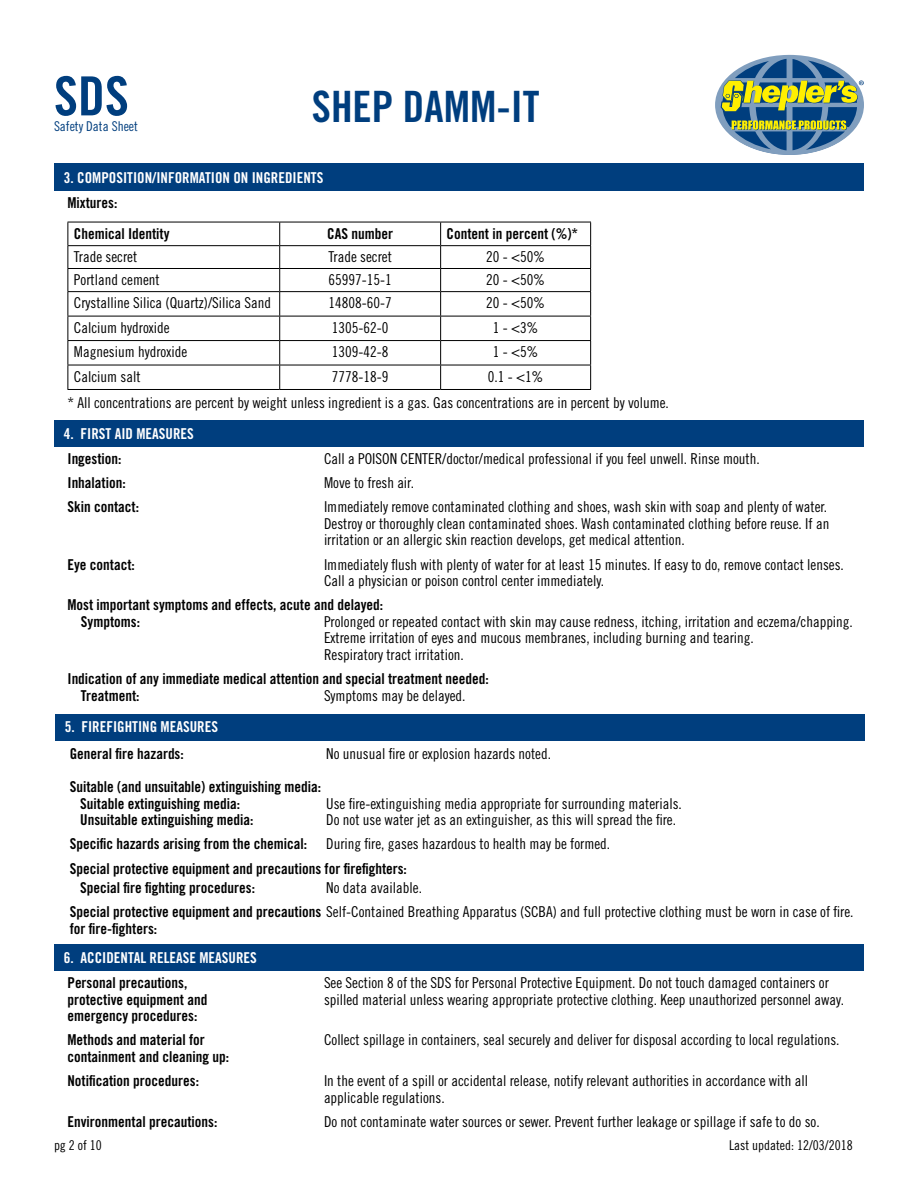
<style>
.page{position:relative;width:918px;height:1188px;background:#fff}
.page>*{position:absolute;margin:0;border:0;box-sizing:border-box;transform-origin:0 0}
.t1{font:54px "Trade Gothic LT Std Bd Cn 20";color:#003e7e}
.t2{font:43.2px "Trade Gothic LT Std Bd Cn 20";color:#003e7e}
.t3{font:15px/16.5px "Trade Gothic LT Std Cn 18";color:#000}
.t4{font:15px/16.5px "Trade Gothic LT Std Bd Cn 20";color:#000}
.t5{font:15px "Trade Gothic LT Std Bd Cn 20";color:#fff}
.t6{font:13.5px "Trade Gothic LT Std Cn 18";color:#000}
.t7{font:13.5px "Trade Gothic LT Std Cn 18";color:#003e7e}
.s1{font-family:"Trade Gothic LT Std Bd Cn 20"}
</style>
<div class="page">
<svg style="left:715px;top:55px;width:149px;height:100px"></svg>
<div style="left:54px;top:944px;width:810px;height:27px;background:#003e7e"></div>
<div style="left:55px;top:714px;width:810px;height:27px;background:#003e7e"></div>
<div style="left:54px;top:164px;width:810px;height:27px;background:#003e7e"></div>
<div style="left:54px;top:420px;width:810px;height:27px;background:#003e7e"></div>
<hr style="left:280px;top:222px;width:161px;height:1px;background:#000">
<hr style="left:280px;top:245px;width:161px;height:1px;background:#000">
<hr style="left:280px;top:268px;width:161px;height:1px;background:#000">
<hr style="left:280px;top:291px;width:161px;height:1px;background:#000">
<hr style="left:280px;top:316px;width:161px;height:1px;background:#000">
<hr style="left:280px;top:340px;width:161px;height:1px;background:#000">
<hr style="left:280px;top:365px;width:161px;height:1px;background:#000">
<hr style="left:280px;top:389px;width:161px;height:1px;background:#000">
<hr style="left:441px;top:222px;width:150px;height:1px;background:#000">
<hr style="left:441px;top:245px;width:150px;height:1px;background:#000">
<hr style="left:441px;top:268px;width:150px;height:1px;background:#000">
<hr style="left:441px;top:291px;width:150px;height:1px;background:#000">
<hr style="left:441px;top:316px;width:150px;height:1px;background:#000">
<hr style="left:441px;top:340px;width:150px;height:1px;background:#000">
<hr style="left:441px;top:365px;width:150px;height:1px;background:#000">
<svg style="left:440px;top:222px;width:1px;height:167px"></svg>
<svg style="left:590px;top:222px;width:1px;height:167px"></svg>
<hr style="left:441px;top:389px;width:150px;height:1px;background:#000">
<hr style="left:68px;top:222px;width:212px;height:1px;background:#000">
<hr style="left:68px;top:245px;width:212px;height:1px;background:#000">
<hr style="left:68px;top:268px;width:212px;height:1px;background:#000">
<hr style="left:68px;top:291px;width:212px;height:1px;background:#000">
<hr style="left:68px;top:316px;width:212px;height:1px;background:#000">
<hr style="left:68px;top:340px;width:212px;height:1px;background:#000">
<hr style="left:68px;top:365px;width:212px;height:1px;background:#000">
<svg style="left:68px;top:222px;width:1px;height:167px"></svg>
<svg style="left:279px;top:222px;width:1px;height:167px"></svg>
<hr style="left:68px;top:389px;width:212px;height:1px;background:#000">
<h1 class="t1" style="left:54px;top:63px;width:76px">SDS</h1>
<p class="t7" style="left:54px;top:118px;width:85px">Safety Data Sheet</p>
<h2 class="t2" style="left:312px;top:81px;width:229px">SHEP DAMM-IT</h2>
<p class="t5" style="left:64px;top:168px;width:261px">3. COMPOSITION/INFORMATION ON INGREDIENTS</p>
<p class="t4" style="left:74px;top:187px;width:97px;line-height:31px;text-indent:-6px">Mixtures:<br>Chemical Identity</p>
<p class="t4" style="left:327px;top:225px;width:67px">CAS number</p>
<p class="t4" style="left:447px;top:225px;width:133px">Content in percent (%)*</p>
<p class="t3" style="left:74px;top:249px;width:65px">Trade secret</p>
<p class="t3" style="left:329px;top:249px;width:65px">Trade secret</p>
<p class="t3" style="left:486px;top:249px;width:60px">20 - &lt;50%</p>
<p class="t3" style="left:74px;top:272px;width:87px">Portland cement</p>
<p class="t3" style="left:329px;top:272px;width:65px">65997-15-1</p>
<p class="t3" style="left:486px;top:272px;width:60px">20 - &lt;50%</p>
<p class="t3" style="left:74px;top:295px;width:199px">Crystalline Silica (Quartz)/Silica Sand</p>
<p class="t3" style="left:329px;top:295px;width:65px">14808-60-7</p>
<p class="t3" style="left:486px;top:295px;width:60px">20 - &lt;50%</p>
<p class="t3" style="left:74px;top:319px;width:97px">Calcium hydroxide</p>
<p class="t3" style="left:332px;top:319px;width:58px">1305-62-0</p>
<p class="t3" style="left:493px;top:319px;width:47px">1 - &lt;3%</p>
<p class="t3" style="left:74px;top:344px;width:115px">Magnesium hydroxide</p>
<p class="t3" style="left:332px;top:344px;width:58px">1309-42-8</p>
<p class="t3" style="left:493px;top:344px;width:47px">1 - &lt;5%</p>
<p class="t3" style="left:74px;top:368px;width:68px">Calcium salt</p>
<p class="t3" style="left:332px;top:368px;width:58px">7778-18-9</p>
<p class="t3" style="left:68px;top:363px;width:603px;line-height:26.4px;text-indent:420px">0.1 - &lt;1%<br>* All concentrations are percent by weight unless ingredient is a gas. Gas concentrations are in percent by volume.</p>
<p class="t5" style="left:64px;top:424px;width:131px">4. FIRST AID MEASURES</p>
<p class="t4" style="left:68px;top:450px;width:56px">Ingestion:</p>
<p class="t3" style="left:324px;top:450px;width:437px">Call a POISON CENTER/doctor/medical professional if you feel unwell. Rinse mouth.</p>
<p class="t4" style="left:67px;top:474px;width:60px">Inhalation:</p>
<p class="t3" style="left:324px;top:474px;width:91px">Move to fresh air.</p>
<p class="t4" style="left:67px;top:499px;width:73px">Skin contact:</p>
<p class="t3" style="left:324px;top:498px;width:507px">Immediately remove contaminated clothing and shoes, wash skin with soap and plenty of water.<br>Destroy or thoroughly clean contaminated shoes. Wash contaminated clothing before reuse. If an irritation or an allergic skin reaction develops, get medical attention.</p>
<p class="t4" style="left:67px;top:556px;width:69px">Eye contact:</p>
<p class="t3" style="left:324px;top:556px;width:521px">Immediately flush with plenty of water for at least 15 minutes. If easy to do, remove contact lenses.<br>Call a physician or poison control center immediately.</p>
<p class="t4" style="left:81px;top:597px;width:304px;text-indent:-14px">Most important symptoms and effects, acute and delayed:<br>Symptoms:</p>
<p class="t3" style="left:324px;top:613px;width:530px">Prolonged or repeated contact with skin may cause redness, itching, irritation and eczema/chapping.<br>Extreme irritation of eyes and mucous membranes, including burning and tearing.<br>Respiratory tract irritation.</p>
<p class="t4" style="left:81px;top:671px;width:409px;text-indent:-14px">Indication of any immediate medical attention and special treatment needed:<br>Treatment:</p>
<p class="t3" style="left:324px;top:687px;width:143px">Symptoms may be delayed.</p>
<p class="t5" style="left:65px;top:718px;width:155px">5. FIREFIGHTING MEASURES</p>
<p class="t4" style="left:70px;top:745px;width:116px">General fire hazards:</p>
<p class="t3" style="left:326px;top:745px;width:226px">No unusual fire or explosion hazards noted.</p>
<p class="t4" style="left:80px;top:778px;width:242px;text-indent:-10px">Suitable (and unsuitable) extinguishing media:<br>Suitable extinguishing media:</p>
<p class="t3" style="left:326px;top:795px;width:357px">Use fire-extinguishing media appropriate for surrounding materials.</p>
<p class="t4" style="left:80px;top:811px;width:175px">Unsuitable extinguishing media:</p>
<p class="t3" style="left:326px;top:811px;width:351px">Do not use water jet as an extinguisher, as this will spread the fire.</p>
<p class="t4" style="left:70px;top:836px;width:239px">Specific hazards arising from the chemical:</p>
<p class="t3" style="left:326px;top:836px;width:286px">During fire, gases hazardous to health may be formed.</p>
<p class="t4" style="left:80px;top:859px;width:328px;line-height:19.2px;text-indent:-10px">Special protective equipment and precautions for firefighters:<br>Special fire fighting procedures:</p>
<p class="t3" style="left:70px;top:875px;width:785px;line-height:24.3px;text-indent:256px">No data available.<br><span class="s1">Special protective equipment and precautions</span> Self-Contained Breathing Apparatus (SCBA) and full protective clothing must be worn in case of fire.</p>
<p class="t4" style="left:70px;top:920px;width:89px">for fire-fighters:</p>
<p class="t5" style="left:64px;top:949px;width:194px">6. ACCIDENTAL RELEASE MEASURES</p>
<p class="t4" style="left:68px;top:974px;width:121px">Personal precautions,</p>
<p class="t3" style="left:324px;top:974px;width:506px">See Section 8 of the SDS for Personal Protective Equipment. Do not touch damaged containers or</p>
<p class="t4" style="left:67px;top:991px;width:141px">protective equipment and</p>
<p class="t3" style="left:324px;top:991px;width:522px">spilled material unless wearing appropriate protective clothing. Keep unauthorized personnel away.</p>
<p class="t4" style="left:67px;top:1003px;width:139px;line-height:24.3px">emergency procedures:<br>Methods and material for</p>
<p class="t3" style="left:324px;top:1032px;width:517px">Collect spillage in containers, seal securely and deliver for disposal according to local regulations.</p>
<p class="t4" style="left:67px;top:1044px;width:163px;line-height:24.3px">containment and cleaning up:<br>Notification procedures:</p>
<p class="t3" style="left:324px;top:1072px;width:486px">In the event of a spill or accidental release, notify relevant authorities in accordance with all applicable regulations.</p>
<p class="t4" style="left:67px;top:1113px;width:151px">Environmental precautions:</p>
<p class="t3" style="left:324px;top:1113px;width:497px">Do not contaminate water sources or sewer. Prevent further leakage or spillage if safe to do so.</p>
<p class="t6" style="left:54px;top:1137px;width:49px">pg 2 of 10</p>
<p class="t6" style="left:729px;top:1137px;width:125px">Last updated: 12/03/2018</p>
</div>
